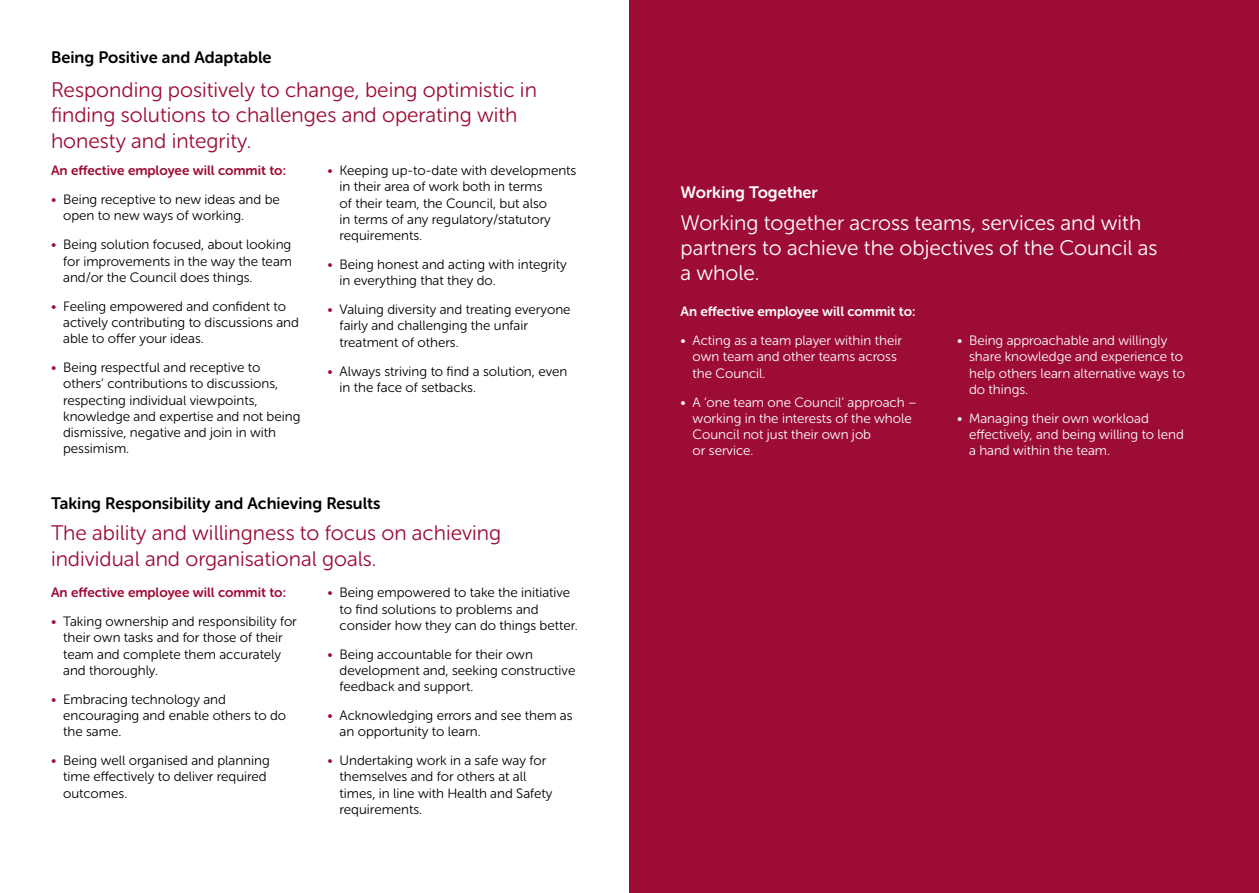
<style>
.page{position:relative;width:1259px;height:893px;background:#fff}
.page>*{position:absolute;margin:0;border:0;box-sizing:border-box;transform-origin:0 0}
.t1{font:21px/25.2px "Museo Sans Rounded 300";color:#9c0c35}
.t2{font:21px/25.2px "Museo Sans Rounded 300";color:#fff}
.t3{font:16.5px "Museo Sans Rounded 700";color:#000}
.t4{font:16.5px "Museo Sans Rounded 700";color:#fff}
.t5{font:13.5px/16.2px "Museo Sans Rounded 300";color:#000}
.t6{font:13.5px/16.2px "Museo Sans Rounded 300";color:#fff}
.t7{font:13.5px "Museo Sans Rounded 700";color:#9c0c35}
.t8{font:13.5px "Museo Sans Rounded 700";color:#fff}
.s1{color:#9c0c35}
</style>
<div class="page">
<div style="left:629px;top:0;width:630px;height:893px;background:#9c0c35"></div>
<p class="t3" style="left:51px;top:49px;width:222px">Being Positive and Adaptable</p>
<p class="t1" style="left:51px;top:77px;width:487px">Responding positively to change, being optimistic in finding solutions to challenges and operating with honesty and integrity.</p>
<p class="t7" style="left:51px;top:163px;width:236px">An effective employee will commit to:</p>
<p class="t5" style="left:63px;top:192px;width:218px;text-indent:-12px"><span class="s1">•</span> Being receptive to new ideas and be open to new ways of working.</p>
<p class="t5" style="left:63px;top:237px;width:230px;text-align:justify;text-indent:-12px"><span class="s1">•</span> Being solution focused, about looking for improvements in the way the team and/or the Council does things.</p>
<p class="t5" style="left:63px;top:298px;width:237px;text-indent:-12px"><span class="s1">•</span> Feeling empowered and confident to actively contributing to discussions and able to offer your ideas.</p>
<p class="t5" style="left:63px;top:359px;width:239px;text-indent:-12px"><span class="s1">•</span> Being respectful and receptive to others’ contributions to discussions, respecting individual viewpoints, knowledge and expertise and not being dismissive, negative and join in with pessimism.</p>
<p class="t5" style="left:339px;top:163px;width:238px;text-indent:-12px"><span class="s1">•</span> Keeping up-to-date with developments in their area of work both in terms<br>of their team, the Council, but also<br>in terms of any regulatory/statutory requirements.</p>
<p class="t5" style="left:339px;top:256px;width:228px;text-indent:-12px"><span class="s1">•</span> Being honest and acting with integrity in everything that they do.</p>
<p class="t5" style="left:339px;top:302px;width:232px;text-indent:-12px"><span class="s1">•</span> Valuing diversity and treating everyone fairly and challenging the unfair treatment of others.</p>
<p class="t5" style="left:339px;top:363px;width:229px;text-indent:-12px"><span class="s1">•</span> Always striving to find a solution, even in the face of setbacks.</p>
<p class="t3" style="left:51px;top:494px;width:331px">Taking Responsibility and Achieving Results</p>
<p class="t1" style="left:51px;top:521px;width:452px">The ability and willingness to focus on achieving individual and organisational goals.</p>
<p class="t7" style="left:51px;top:585px;width:236px">An effective employee will commit to:</p>
<p class="t5" style="left:63px;top:614px;width:235px;text-indent:-12px"><span class="s1">•</span> Taking ownership and responsibility for their own tasks and for those of their team and complete them accurately and thoroughly.</p>
<p class="t5" style="left:63px;top:691px;width:225px;text-indent:-12px"><span class="s1">•</span> Embracing technology and encouraging and enable others to do the same.</p>
<p class="t5" style="left:63px;top:753px;width:208px;text-indent:-12px"><span class="s1">•</span> Being well organised and planning time effectively to deliver required outcomes.</p>
<p class="t5" style="left:339px;top:585px;width:240px;text-indent:-12px"><span class="s1">•</span> Being empowered to take the initiative to find solutions to problems and consider how they can do things better.</p>
<p class="t5" style="left:339px;top:646px;width:237px;text-indent:-12px"><span class="s1">•</span> Being accountable for their own development and, seeking constructive feedback and support.</p>
<p class="t5" style="left:339px;top:707px;width:234px;text-indent:-12px"><span class="s1">•</span> Acknowledging errors and see them as an opportunity to learn.</p>
<p class="t5" style="left:339px;top:753px;width:214px;text-indent:-12px"><span class="s1">•</span> Undertaking work in a safe way for themselves and for others at all times, in line with Health and Safety requirements.</p>
<p class="t4" style="left:680px;top:184px;width:139px">Working Together</p>
<p class="t2" style="left:680px;top:210px;width:478px">Working together across teams, services and with partners to achieve the objectives of the Council as a whole.</p>
<p class="t8" style="left:680px;top:304px;width:236px">An effective employee will commit to:</p>
<p class="t6" style="left:692px;top:333px;width:211px;text-indent:-12px">• Acting as a team player within their own team and other teams across the Council.</p>
<p class="t6" style="left:692px;top:394px;width:225px;text-indent:-12px">• A ‘one team one Council’ approach – working in the interests of the whole<br>Council not just their own job<br>or service.</p>
<p class="t6" style="left:969px;top:333px;width:217px;text-indent:-12px">• Being approachable and willingly share knowledge and experience to help others learn alternative ways to do things.</p>
<p class="t6" style="left:969px;top:410px;width:216px;text-indent:-12px">• Managing their own workload effectively, and being willing to lend a hand within the team.</p>
</div>
